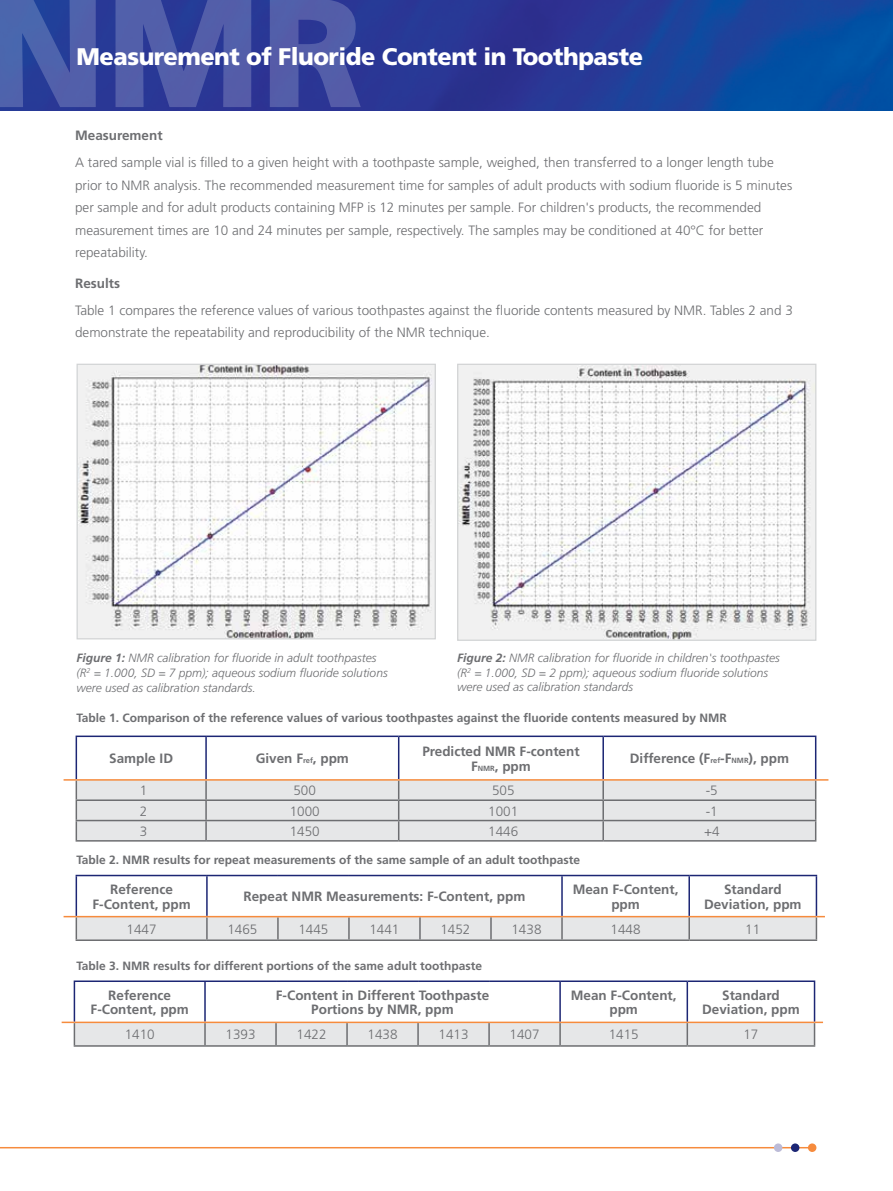
<style>
.page{position:relative;width:893px;height:1191px;background:#fff}
.page>*{position:absolute;margin:0;border:0;box-sizing:border-box;transform-origin:0 0}
.t1{font:900 154.2px "Frutiger";color:#fff}
.t2{font:900 24px "Frutiger";letter-spacing:-.02em;color:#fff}
.t3{font:300 13.5px/22.5px "Frutiger";color:#6d6e71}
.t4{font:700 13.5px/14.9px "Frutiger";color:#6d6e71;text-align:center}
.t5{font:italic 300 12px/14.4px "Frutiger";color:#6d6e71}
.t6{font:700 12px "Frutiger";color:#6d6e71}
.s1{font-weight:700}
.s2{font-size:7.5px}
</style>
<div class="page">
<hr style="left:0;top:1147px;width:815px;height:1px;background:#f68b3d">
<div style="left:808px;top:1143px;width:8px;height:9px;background:#f68b3d;border-radius:50%"></div>
<div style="left:791px;top:1143px;width:8px;height:9px;background:#1c2674;border-radius:50%"></div>
<div style="left:774px;top:1143px;width:8px;height:9px;background:#bcbbd7;border-radius:50%"></div>
<img style="left:0;top:0;width:893px;height:111px">
<img style="left:79px;top:366px;width:355px;height:271px">
<div style="left:77px;top:364px;width:359px;height:275px;border:1px solid #d1d3d4"></div>
<div style="left:77px;top:780px;width:738px;height:60px;background:#e6e7e8"></div>
<hr style="left:76px;top:799px;width:130px;height:2px;background:#6d6e71">
<hr style="left:206px;top:799px;width:193px;height:2px;background:#6d6e71">
<hr style="left:399px;top:799px;width:204px;height:2px;background:#6d6e71">
<hr style="left:603px;top:799px;width:213px;height:2px;background:#6d6e71">
<hr style="left:76px;top:819px;width:130px;height:2px;background:#6d6e71">
<hr style="left:206px;top:819px;width:193px;height:2px;background:#6d6e71">
<svg style="left:205px;top:780px;width:2px;height:60px"></svg>
<hr style="left:399px;top:819px;width:204px;height:2px;background:#6d6e71">
<svg style="left:398px;top:780px;width:1px;height:60px"></svg>
<hr style="left:603px;top:819px;width:213px;height:2px;background:#6d6e71">
<svg style="left:602px;top:780px;width:2px;height:60px"></svg>
<hr style="left:76px;top:840px;width:130px;height:1px;background:#6d6e71">
<hr style="left:206px;top:840px;width:193px;height:1px;background:#6d6e71">
<hr style="left:399px;top:840px;width:204px;height:1px;background:#6d6e71">
<hr style="left:603px;top:840px;width:213px;height:1px;background:#6d6e71">
<hr style="left:76px;top:735px;width:130px;height:2px;background:#1c2674">
<hr style="left:206px;top:735px;width:193px;height:2px;background:#1c2674">
<hr style="left:205px;top:737px;width:2px;height:42px;background:#1c2674">
<hr style="left:399px;top:735px;width:204px;height:2px;background:#1c2674">
<hr style="left:398px;top:737px;width:1px;height:42px;background:#1c2674">
<hr style="left:603px;top:735px;width:213px;height:2px;background:#1c2674">
<hr style="left:602px;top:737px;width:2px;height:42px;background:#1c2674">
<hr style="left:76px;top:779px;width:130px;height:1px;background:#f68b3d">
<hr style="left:206px;top:779px;width:193px;height:1px;background:#f68b3d">
<hr style="left:399px;top:779px;width:204px;height:1px;background:#f68b3d">
<hr style="left:603px;top:779px;width:213px;height:1px;background:#f68b3d">
<hr style="left:76px;top:737px;width:1px;height:42px;background:#1c2674">
<svg style="left:64px;top:779px;width:13px;height:61px"></svg>
<hr style="left:815px;top:737px;width:1px;height:42px;background:#1c2674">
<svg style="left:815px;top:779px;width:13px;height:61px"></svg>
<hr style="left:76px;top:939px;width:131px;height:2px;background:#6d6e71">
<hr style="left:207px;top:939px;width:71px;height:2px;background:#6d6e71">
<hr style="left:278px;top:939px;width:71px;height:2px;background:#6d6e71">
<hr style="left:349px;top:939px;width:71px;height:2px;background:#6d6e71">
<hr style="left:420px;top:939px;width:71px;height:2px;background:#6d6e71">
<hr style="left:491px;top:939px;width:71px;height:2px;background:#6d6e71">
<hr style="left:562px;top:939px;width:127px;height:2px;background:#6d6e71">
<hr style="left:689px;top:939px;width:128px;height:2px;background:#6d6e71">
<hr style="left:76px;top:874px;width:131px;height:2px;background:#1c2674">
<hr style="left:207px;top:874px;width:71px;height:2px;background:#1c2674">
<hr style="left:206px;top:876px;width:2px;height:40px;background:#1c2674">
<hr style="left:278px;top:874px;width:71px;height:2px;background:#1c2674">
<hr style="left:349px;top:874px;width:71px;height:2px;background:#1c2674">
<hr style="left:420px;top:874px;width:71px;height:2px;background:#1c2674">
<hr style="left:491px;top:874px;width:71px;height:2px;background:#1c2674">
<hr style="left:562px;top:874px;width:127px;height:2px;background:#1c2674">
<hr style="left:689px;top:874px;width:128px;height:2px;background:#1c2674">
<hr style="left:76px;top:876px;width:1px;height:40px;background:#1c2674">
<hr style="left:561px;top:876px;width:2px;height:40px;background:#1c2674">
<hr style="left:688px;top:876px;width:2px;height:40px;background:#1c2674">
<hr style="left:816px;top:876px;width:1px;height:40px;background:#1c2674">
<svg style="left:64px;top:916px;width:761px;height:24px;background:#e3ddda"></svg>
<img style="left:459px;top:366px;width:355px;height:273px">
<div style="left:457px;top:364px;width:359px;height:277px;border:1px solid #d1d3d4"></div>
<hr style="left:74px;top:980px;width:131px;height:2px;background:#1c2674">
<hr style="left:205px;top:980px;width:71px;height:2px;background:#1c2674">
<hr style="left:204px;top:982px;width:2px;height:39px;background:#1c2674">
<hr style="left:276px;top:980px;width:71px;height:2px;background:#1c2674">
<hr style="left:347px;top:980px;width:71px;height:2px;background:#1c2674">
<hr style="left:418px;top:980px;width:71px;height:2px;background:#1c2674">
<hr style="left:489px;top:980px;width:71px;height:2px;background:#1c2674">
<hr style="left:560px;top:980px;width:127px;height:2px;background:#1c2674">
<hr style="left:687px;top:980px;width:128px;height:2px;background:#1c2674">
<hr style="left:74px;top:982px;width:1px;height:39px;background:#1c2674">
<hr style="left:559px;top:982px;width:2px;height:39px;background:#1c2674">
<hr style="left:687px;top:982px;width:1px;height:39px;background:#1c2674">
<hr style="left:814px;top:982px;width:1px;height:39px;background:#1c2674">
<svg style="left:62px;top:1021px;width:761px;height:25px;background:#e2dcd9"></svg>
<h1 class="t1" style="left:-14px;top:-40px;width:379px">NMR</h1>
<h2 class="t2" style="left:77px;top:42px;width:568px">Measurement of Fluoride Content in Toothpaste</h2>
<p class="t4" style="left:75px;top:128px;width:89px">Measurement</p>
<p class="t3" style="left:75px;top:151px;width:719px">A tared sample vial is filled to a given height with a toothpaste sample, weighed, then transferred to a longer length tube prior to NMR analysis. The recommended measurement time for samples of adult products with sodium fluoride is 5 minutes per sample and for adult products containing MFP is 12 minutes per sample. For children's products, the recommended measurement times are 10 and 24 minutes per sample, respectively. The samples may be conditioned at 40°C for better repeatability.</p>
<p class="t4" style="left:75px;top:276px;width:46px">Results</p>
<p class="t3" style="left:75px;top:299px;width:719px">Table 1 compares the reference values of various toothpastes against the fluoride contents measured by NMR. Tables 2 and 3 demonstrate the repeatability and reproducibility of the NMR technique.</p>
<p class="t5" style="left:77px;top:650px;width:313px;line-height:15px"><span class="s1">Figure 1:</span> NMR calibration for fluoride in adult toothpastes (R<sup>2</sup> = 1.000, SD = 7 ppm); aqueous sodium fluoride solutions were used as calibration standards.</p>
<p class="t5" style="left:457px;top:651px;width:324px"><span class="s1">Figure 2:</span> NMR calibration for fluoride in children's toothpastes (R<sup>2</sup> = 1.000, SD = 2 ppm); aqueous sodium fluoride solutions were used as calibration standards</p>
<p class="t6" style="left:77px;top:710px;width:652px">Table 1. Comparison of the reference values of various toothpastes against the fluoride contents measured by NMR</p>
<p class="t4" style="left:109px;top:751px;width:65px">Sample ID</p>
<p class="t4" style="left:256px;top:751px;width:95px">Given F<span class="s2">ref</span>, ppm</p>
<p class="t4" style="left:422px;top:743px;width:159px">Predicted NMR F-content<br>F<span class="s2">NMR</span>, ppm</p>
<p class="t4" style="left:630px;top:751px;width:161px">Difference (F<span class="s2">ref</span>-F<span class="s2">NMR</span>), ppm</p>
<p class="t3" style="left:140px;top:779px;width:9px">1</p>
<p class="t3" style="left:293px;top:779px;width:24px">500</p>
<p class="t3" style="left:492px;top:779px;width:24px">505</p>
<p class="t3" style="left:706px;top:779px;width:14px">-5</p>
<p class="t3" style="left:140px;top:799px;width:9px">2</p>
<p class="t3" style="left:290px;top:799px;width:32px">1000</p>
<p class="t3" style="left:488px;top:799px;width:32px">1001</p>
<p class="t3" style="left:706px;top:799px;width:14px">-1</p>
<p class="t3" style="left:140px;top:820px;width:9px">3</p>
<p class="t3" style="left:290px;top:820px;width:32px">1450</p>
<p class="t3" style="left:488px;top:820px;width:32px">1446</p>
<p class="t3" style="left:704px;top:820px;width:17px">+4</p>
<p class="t6" style="left:77px;top:852px;width:505px">Table 2. NMR results for repeat measurements of the same sample of an adult toothpaste</p>
<p class="t4" style="left:92px;top:881px;width:100px">Reference<br>F-Content, ppm</p>
<p class="t4" style="left:244px;top:889px;width:283px">Repeat NMR Measurements: F-Content, ppm</p>
<p class="t4" style="left:573px;top:881px;width:107px">Mean F-Content, ppm</p>
<p class="t4" style="left:704px;top:881px;width:99px">Standard<br>Deviation, ppm</p>
<p class="t3" style="left:127px;top:917px;width:32px">1447</p>
<p class="t3" style="left:227px;top:917px;width:32px">1465</p>
<p class="t3" style="left:298px;top:917px;width:32px">1445</p>
<p class="t3" style="left:369px;top:917px;width:32px">1441</p>
<p class="t3" style="left:440px;top:917px;width:32px">1452</p>
<p class="t3" style="left:511px;top:917px;width:32px">1438</p>
<p class="t3" style="left:611px;top:917px;width:32px">1448</p>
<p class="t3" style="left:745px;top:917px;width:17px">11</p>
<p class="t6" style="left:77px;top:958px;width:407px">Table 3. NMR results for different portions of the same adult toothpaste</p>
<p class="t4" style="left:91px;top:987px;width:100px">Reference<br>F-Content, ppm</p>
<p class="t4" style="left:276px;top:987px;width:215px">F-Content in Different Toothpaste<br>Portions by NMR, ppm</p>
<p class="t4" style="left:571px;top:987px;width:107px">Mean F-Content, ppm</p>
<p class="t4" style="left:702px;top:987px;width:99px">Standard<br>Deviation, ppm</p>
<p class="t3" style="left:125px;top:1023px;width:32px">1410</p>
<p class="t3" style="left:225px;top:1023px;width:32px">1393</p>
<p class="t3" style="left:297px;top:1023px;width:32px">1422</p>
<p class="t3" style="left:368px;top:1023px;width:32px">1438</p>
<p class="t3" style="left:439px;top:1023px;width:32px">1413</p>
<p class="t3" style="left:510px;top:1023px;width:32px">1407</p>
<p class="t3" style="left:609px;top:1023px;width:32px">1415</p>
<p class="t3" style="left:743px;top:1023px;width:17px">17</p>
</div>
